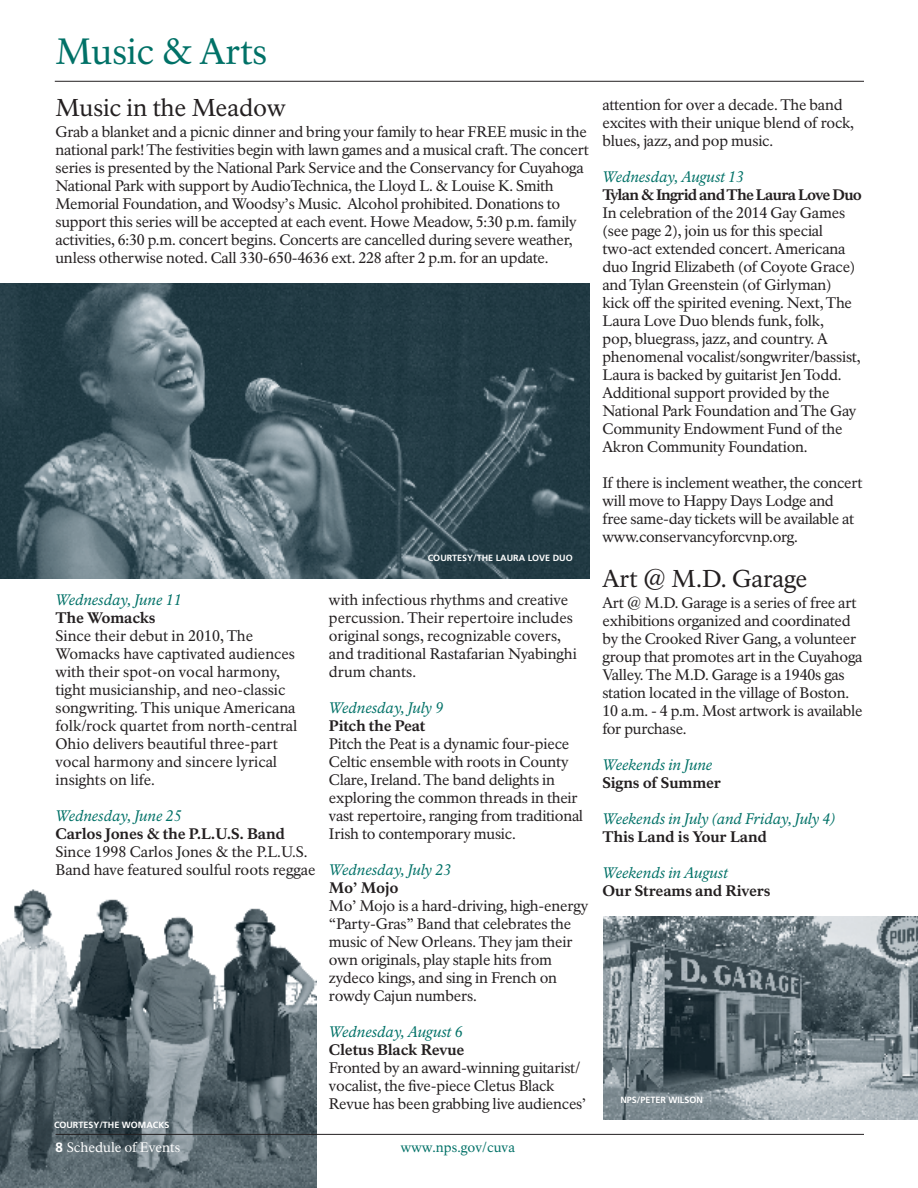
<style>
.page{position:relative;width:918px;height:1188px;background:#fff}
.page>*{position:absolute;margin:0;border:0;box-sizing:border-box;transform-origin:0 0}
.t1{font:36px "NPS Rawlinson OT";color:#007167}
._2_Headline_16_18{font:24px "NPS Rawlinson OT";letter-spacing:-.005em;color:#231f20}
.Body_text{font:15px/18px "NPS Rawlinson OT";letter-spacing:-.015em;color:#231f20}
.Body_text-2{font:15px/18px "NPS Rawlinson OT";letter-spacing:.005em;color:#231f20}
.Date{font:italic 15px "NPS Rawlinson OT";color:#007167}
.Subhead3{font:800 15px "NPS Rawlinson OT";letter-spacing:-.01em;color:#231f20}
.Subhead3-2{font:800 15px "NPS Rawlinson OT";letter-spacing:-.05em;color:#231f20}
.t2{font:13.5px "NPS Rawlinson OT";color:#fff}
.t3{font:13.5px "NPS Rawlinson OT";color:#007167}
.NPS_caption_white{font:700 9px "Frutiger LT Std";color:#fff}
.s1{font-family:"Frutiger LT Std";font-weight:700}
</style>
<div class="page">
<hr style="left:55px;top:81px;width:809px;height:1px;background:#231f20">
<img style="left:0;top:284px;width:590px;height:294px">
<img style="left:603px;top:916px;width:315px;height:203px">
<img style="left:0;top:889px;width:316px;height:299px">
<hr style="left:56px;top:1134px;width:808px;height:1px;background:#231f20">
<p class="t1" style="left:56px;top:30px;width:213px">Music &amp; Arts</p>
<p class="_2_Headline_16_18" style="left:56px;top:93px;width:232px">Music in the Meadow</p>
<p class="Body_text" style="left:56px;top:123px;width:535px">Grab a blanket and a picnic dinner and bring your family to hear FREE music in the national park! The festivities begin with lawn games and a musical craft. The concert series is presented by the National Park Service and the Conservancy for Cuyahoga National Park with support by AudioTechnica, the Lloyd L. &amp; Louise K. Smith Memorial Foundation, and Woodsy’s Music. Alcohol prohibited. Donations to support this series will be accepted at each event. Howe Meadow, 5:30 p.m. family activities, 6:30 p.m. concert begins. Concerts are cancelled during severe weather, unless otherwise noted. Call 330-650-4636 ext. 228 after 2 p.m. for an update.</p>
<p class="Date" style="left:56px;top:592px;width:128px">Wednesday, June 11</p>
<p class="Subhead3" style="left:56px;top:609px;width:102px">The Womacks</p>
<p class="Body_text-2" style="left:56px;top:627px;width:243px">Since their debut in 2010, The Womacks have captivated audiences with their spot-on vocal harmony, tight musicianship, and neo-classic songwriting. This unique Americana folk/rock quartet from north-central Ohio delivers beautiful three-part vocal harmony and sincere lyrical insights on life.</p>
<p class="Date" style="left:56px;top:808px;width:128px">Wednesday, June 25</p>
<p class="Subhead3" style="left:56px;top:825px;width:231px">Carlos Jones &amp; the P.L.U.S. Band</p>
<p class="Body_text" style="left:56px;top:843px;width:262px">Since 1998 Carlos Jones &amp; the P.L.U.S.<br>Band have featured soulful roots reggae</p>
<p class="NPS_caption_white" style="left:54px;top:1119px;width:117px">COURTESY/THE WOMACKS</p>
<p class="t2" style="left:56px;top:1139px;width:126px"><span class="s1">8</span> Schedule of Events</p>
<p class="NPS_caption_white" style="left:428px;top:553px;width:146px">COURTESY/THE LAURA LOVE DUO</p>
<p class="Body_text" style="left:329px;top:591px;width:249px">with infectious rhythms and creative percussion. Their repertoire includes original songs, recognizable covers, and traditional Rastafarian Nyabinghi drum chants.</p>
<p class="Date" style="left:329px;top:700px;width:116px">Wednesday, July 9</p>
<p class="Subhead3" style="left:329px;top:717px;width:98px">Pitch the Peat</p>
<p class="Body_text" style="left:329px;top:735px;width:256px">Pitch the Peat is a dynamic four-piece Celtic ensemble with roots in County Clare, Ireland. The band delights in exploring the common threads in their vast repertoire, ranging from traditional Irish to contemporary music.</p>
<p class="Date" style="left:329px;top:862px;width:124px">Wednesday, July 23</p>
<p class="Subhead3" style="left:329px;top:879px;width:71px">Mo’ Mojo</p>
<p class="Body_text" style="left:329px;top:897px;width:261px">Mo’ Mojo is a hard-driving, high-energy “Party-Gras” Band that celebrates the music of New Orleans. They jam their own originals, play staple hits from zydeco kings, and sing in French on rowdy Cajun numbers.</p>
<p class="Date" style="left:329px;top:1024px;width:135px">Wednesday, August 6</p>
<p class="Subhead3" style="left:329px;top:1041px;width:137px">Cletus Black Revue</p>
<p class="Body_text" style="left:329px;top:1059px;width:259px">Fronted by an award-winning guitarist/ vocalist, the five-piece Cletus Black<br>Revue has been grabbing live audiences’</p>
<p class="t3" style="left:401px;top:1139px;width:115px">www.nps.gov/cuva</p>
<p class="Body_text" style="left:602px;top:95px;width:253px">attention for over a decade. The band excites with their unique blend of rock, blues, jazz, and pop music.</p>
<p class="Date" style="left:602px;top:168px;width:143px">Wednesday, August 13</p>
<p class="Subhead3-2" style="left:602px;top:185px;width:261px">Tylan &amp; Ingrid and The Laura Love Duo</p>
<p class="Body_text" style="left:602px;top:203px;width:260px">In celebration of the 2014 Gay Games (see page 2), join us for this special two-act extended concert. Americana duo Ingrid Elizabeth (of Coyote Grace) and Tylan Greenstein (of Girlyman) kick off the spirited evening. Next, The Laura Love Duo blends funk, folk,<br>pop, bluegrass, jazz, and country. A phenomenal vocalist/songwriter/bassist, Laura is backed by guitarist Jen Todd.<br>Additional support provided by the National Park Foundation and The Gay Community Endowment Fund of the Akron Community Foundation.</p>
<p class="Body_text" style="left:602px;top:473px;width:261px">If there is inclement weather, the concert will move to Happy Days Lodge and free same-day tickets will be available at www.conservancyforcvnp.org.</p>
<p class="_2_Headline_16_18" style="left:602px;top:564px;width:206px">Art @ M.D. Garage</p>
<p class="Body_text" style="left:602px;top:594px;width:262px">Art @ M.D. Garage is a series of free art exhibitions organized and coordinated by the Crooked River Gang, a volunteer group that promotes art in the Cuyahoga Valley. The M.D. Garage is a 1940s gas station located in the village of Boston.<br>10 a.m. - 4 p.m. Most artwork is available for purchase.</p>
<p class="Date" style="left:602px;top:756px;width:112px">Weekends in June</p>
<p class="Subhead3" style="left:602px;top:773px;width:120px">Signs of Summer</p>
<p class="Date" style="left:602px;top:810px;width:234px">Weekends in July (and Friday, July 4)</p>
<p class="Subhead3" style="left:602px;top:827px;width:166px">This Land is Your Land</p>
<p class="Date" style="left:602px;top:864px;width:127px">Weekends in August</p>
<p class="Subhead3" style="left:602px;top:881px;width:170px">Our Streams and Rivers</p>
<p class="NPS_caption_white" style="left:620px;top:1094px;width:84px">NPS/PETER WILSON</p>
</div>
